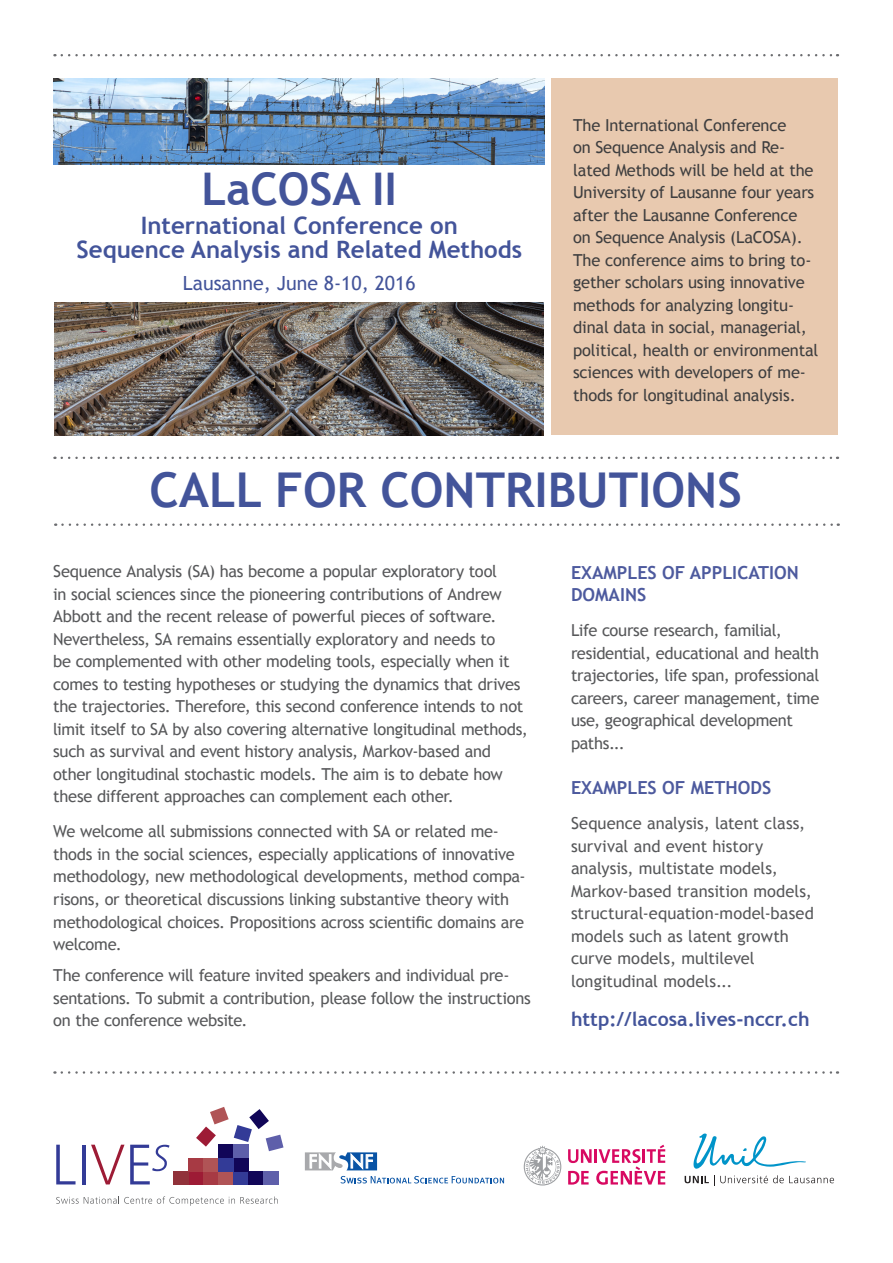
<style>
.page{position:relative;width:893px;height:1263px;background:#fff}
.page>*{position:absolute;margin:0;border:0;box-sizing:border-box;transform-origin:0 0}
.t1{font:700 48px "Trebuchet MS";color:#43549a}
.t2{font:700 45px "Trebuchet MS";color:#43549a}
.t3{font:700 24px/24px "Trebuchet MS";color:#43549a;text-align:center}
.t4{font:700 19.5px "Trebuchet MS";color:#43549a}
.t5{font:19.5px "Trebuchet MS";color:#43549a}
.t6{font:700 18px/22.5px "Trebuchet MS";color:#4d5a9e}
.t7{font:16.5px/22.5px "Trebuchet MS";letter-spacing:-.02em;color:#57585a}
.t8{font:16.5px/22.5px "Trebuchet MS";letter-spacing:-.01em;color:#3e3e3f}
.t9{font:16.5px/22.5px "Trebuchet MS";color:#57585a}
</style>
<div class="page">
<div style="left:551px;top:78px;width:287px;height:357px;background:#e8c9af"></div>
<svg style="left:56px;top:1145px;width:20px;height:39px"></svg>
<hr style="left:82px;top:1145px;width:3px;height:39px;background:#333b97">
<svg style="left:91px;top:1145px;width:33px;height:39px"></svg>
<svg style="left:130px;top:1145px;width:39px;height:39px"></svg>
<div style="left:188px;top:1171px;width:15px;height:13px;background:#9d1b35"></div>
<div style="left:203px;top:1171px;width:15px;height:13px;background:#a73a44"></div>
<div style="left:218px;top:1171px;width:15px;height:13px;background:#b05456"></div>
<div style="left:233px;top:1171px;width:15px;height:13px;background:#333b97"></div>
<div style="left:173px;top:1171px;width:15px;height:13px;background:#91323a"></div>
<div style="left:248px;top:1171px;width:15px;height:13px;background:#110658"></div>
<div style="left:263px;top:1171px;width:15px;height:13px;background:#5e5faa"></div>
<div style="left:233px;top:1158px;width:15px;height:13px;background:#110658"></div>
<div style="left:188px;top:1158px;width:15px;height:13px;background:#a73a44"></div>
<div style="left:203px;top:1158px;width:15px;height:13px;background:#b05456"></div>
<div style="left:218px;top:1158px;width:15px;height:13px;background:#333b97"></div>
<div style="left:218px;top:1145px;width:15px;height:13px;background:#110658"></div>
<div style="left:233px;top:1145px;width:15px;height:13px;background:#5e5faa"></div>
<svg style="left:196px;top:1107px;width:87px;height:44px"></svg>
<svg style="left:56px;top:1196px;width:222px;height:10px"></svg>
<svg style="left:340px;top:1176px;width:164px;height:7px"></svg>
<div style="left:304px;top:1151px;width:74px;height:20px;border:2px solid #fff"></div>
<svg style="left:305px;top:1152px;width:72px;height:18px"></svg>
<svg style="left:524px;top:1145px;width:37px;height:40px"></svg>
<svg style="left:568px;top:1145px;width:97px;height:40px"></svg>
<svg style="left:685px;top:1133px;width:149px;height:53px"></svg>
<img style="left:53px;top:79px;width:492px;height:85px">
<img style="left:54px;top:303px;width:490px;height:132px">
<svg style="left:62px;top:1071px;width:776px;height:3px"></svg>
<svg style="left:62px;top:457px;width:776px;height:2px"></svg>
<svg style="left:62px;top:523px;width:777px;height:3px"></svg>
<svg style="left:62px;top:54px;width:776px;height:2px"></svg>
<p class="t2" style="left:202px;top:161px;width:197px">LaCOSA II</p>
<p class="t3" style="left:77px;top:213px;width:447px">International Conference on<br>Sequence Analysis and Related Methods</p>
<p class="t5" style="left:183px;top:271px;width:234px">Lausanne, June 8-10, 2016</p>
<p class="t8" style="left:573px;top:114px;width:247px">The International Conference<br>on Sequence Analysis and Re&shy;lated Methods will be held at the<br>University of Lausanne four years after the Lausanne Conference on Sequence Analysis (LaCOSA).<br>The conference aims to bring to&shy;gether scholars using innovative methods for analyzing longitu&shy;dinal data in social, managerial, political, health or environmental sciences with developers of me&shy;thods for longitudinal analysis.</p>
<p class="t1" style="left:150px;top:460px;width:594px">CALL FOR CONTRIBUTIONS</p>
<p class="t7" style="left:53px;top:560px;width:476px">Sequence Analysis (SA) has become a popular exploratory tool<br>in social sciences since the pioneering contributions of Andrew Abbott and the recent release of powerful pieces of software.<br>Nevertheless, SA remains essentially exploratory and needs to<br>be complemented with other modeling tools, especially when it comes to testing hypotheses or studying the dynamics that drives the trajectories. Therefore, this second conference intends to not limit itself to SA by also covering alternative longitudinal methods, such as survival and event history analysis, Markov-based and other longitudinal stochastic models. The aim is to debate how these different approaches can complement each other.</p>
<p class="t7" style="left:53px;top:821px;width:474px">We welcome all submissions connected with SA or related me&shy;thods in the social sciences, especially applications of innovative methodology, new methodological developments, method compa&shy;risons, or theoretical discussions linking substantive theory with methodological choices. Propositions across scientific domains are welcome.</p>
<p class="t7" style="left:53px;top:964px;width:479px">The conference will feature invited speakers and individual pre&shy;sentations. To submit a contribution, please follow the instructions on the conference website.</p>
<p class="t6" style="left:571px;top:561px;width:229px">EXAMPLES OF APPLICATION<br>DOMAINS</p>
<p class="t7" style="left:571px;top:619px;width:250px">Life course research, familial, residential, educational and health trajectories, life span, professional careers, career management, time use, geographical development paths...</p>
<p class="t6" style="left:571px;top:776px;width:202px">EXAMPLES OF METHODS</p>
<p class="t9" style="left:571px;top:812px;width:244px">Sequence analysis, latent class, survival and event history analysis, multistate models,<br>Markov-based transition models, structural-equation-model-based models such as latent growth curve models, multilevel longitudinal models...</p>
<p class="t4" style="left:571px;top:1007px;width:240px">http://lacosa.lives-nccr.ch</p>
</div>
